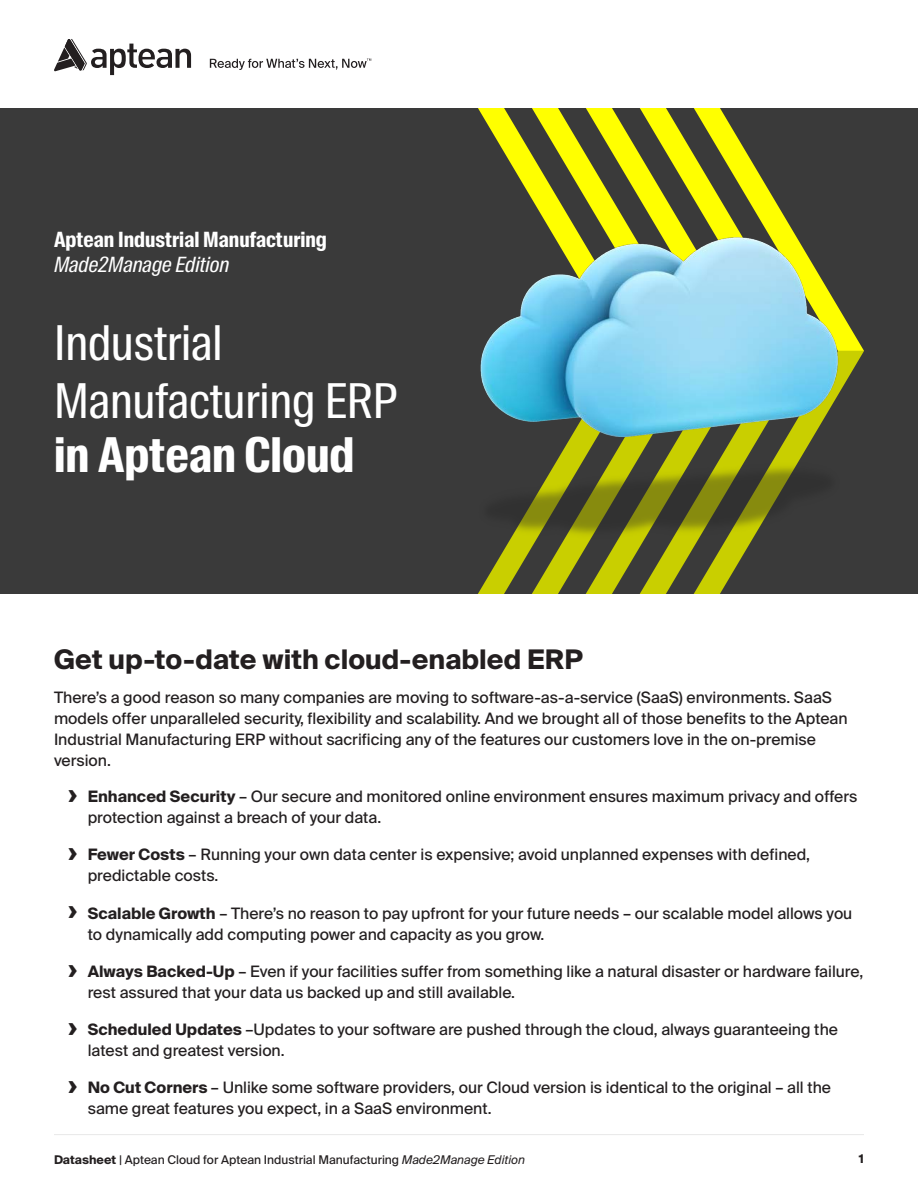
<style>
.page{position:relative;width:918px;height:1188px;background:#fff}
.page>*{position:absolute;margin:0;border:0;box-sizing:border-box;transform-origin:0 0}
.t1{font:48px/57.6px "Suisse Intl Cond";color:#fff}
.t2{font:700 48px "Suisse Intl Cond";color:#fff}
.t3{font:700 27px "Suisse Intl";color:#231f20}
.t4{font:700 21px "Suisse Intl Cond";color:#fff}
.t5{font:italic 21px "Suisse Intl Cond";color:#fff}
.t6{font:15.75px/21px "Suisse Intl";color:#231f20}
.t7{font:12px "Suisse Intl";color:#231f20}
.t8{font:700 12px "Suisse Intl";color:#231f20}
.s1{font-weight:700;font-size:25.5px}
.s2{font-weight:700}
.s3{font-style:italic}
</style>
<div class="page">
<div style="left:0;top:108px;width:918px;height:486px;background:#3a3a3a"></div>
<svg style="left:54px;top:39px;width:137px;height:36px"></svg>
<svg style="left:210px;top:58px;width:161px;height:12px"></svg>
<hr style="left:54px;top:1134px;width:810px;height:1px;background:#eaeaea">
<img style="left:478px;top:108px;width:386px;height:486px">
<h3 class="t4" style="left:54px;top:227px;width:274px">Aptean Industrial Manufacturing</h3>
<h3 class="t5" style="left:54px;top:253px;width:177px">Made2Manage Edition</h3>
<h1 class="t1" style="left:54px;top:314px;width:344px">Industrial<br>Manufacturing ERP</h1>
<h1 class="t2" style="left:54px;top:427px;width:302px">in Aptean Cloud</h1>
<h2 class="t3" style="left:54px;top:644px;width:530px">Get up-to-date with cloud-enabled ERP</h2>
<p class="t6" style="left:54px;top:687px;width:795px">There’s a good reason so many companies are moving to software-as-a-service (SaaS) environments. SaaS models offer unparalleled security, flexibility and scalability. And we brought all of those benefits to the Aptean Industrial Manufacturing ERP without sacrificing any of the features our customers love in the on-premise version.</p>
<p class="t6" style="left:88px;top:786px;width:771px;text-indent:-20px"><span class="s1">›</span> <span class="s2">Enhanced Security</span> – Our secure and monitored online environment ensures maximum privacy and offers protection against a breach of your data.</p>
<p class="t6" style="left:88px;top:844px;width:724px;text-indent:-20px"><span class="s1">›</span> <span class="s2">Fewer Costs</span> – Running your own data center is expensive; avoid unplanned expenses with defined, predictable costs.</p>
<p class="t6" style="left:88px;top:903px;width:766px;text-indent:-20px"><span class="s1">›</span> <span class="s2">Scalable Growth</span> – There’s no reason to pay upfront for your future needs – our scalable model allows you to dynamically add computing power and capacity as you grow.</p>
<p class="t6" style="left:88px;top:961px;width:777px;text-indent:-20px"><span class="s1">›</span> <span class="s2">Always Backed-Up</span> – Even if your facilities suffer from something like a natural disaster or hardware failure, rest assured that your data us backed up and still available.</p>
<p class="t6" style="left:88px;top:1019px;width:752px;text-indent:-20px"><span class="s1">›</span> <span class="s2">Scheduled Updates</span> –Updates to your software are pushed through the cloud, always guaranteeing the latest and greatest version.</p>
<p class="t6" style="left:88px;top:1077px;width:745px;text-indent:-20px"><span class="s1">›</span> <span class="s2">No Cut Corners</span> – Unlike some software providers, our Cloud version is identical to the original – all the same great features you expect, in a SaaS environment.</p>
<p class="t7" style="left:54px;top:1153px;width:473px"><span class="s2">Datasheet</span> | Aptean Cloud for Aptean Industrial Manufacturing <span class="s3">Made2Manage Edition</span></p>
<p class="t8" style="left:859px;top:1152px;width:7px">1</p>
</div>
